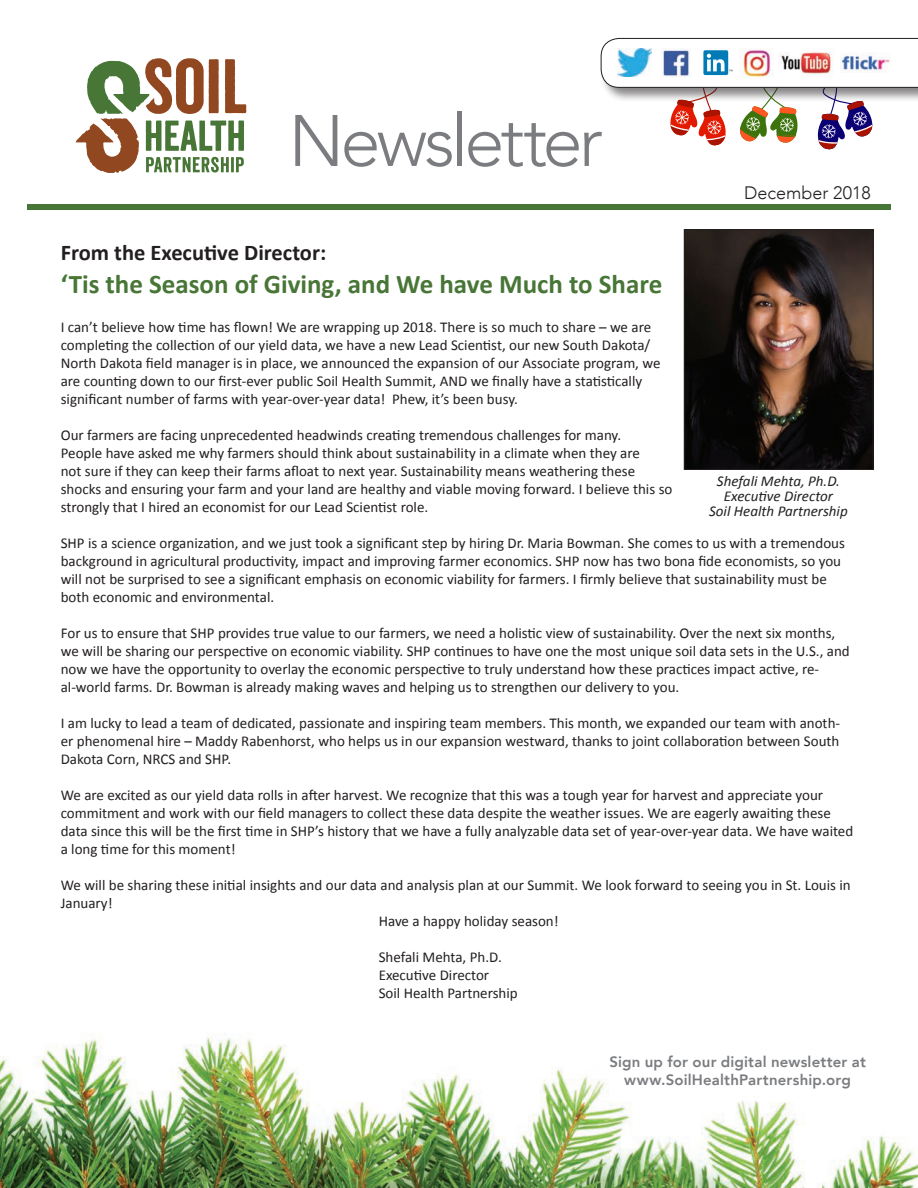
<style>
.page{position:relative;width:918px;height:1188px;background:#fff}
.page>*{position:absolute;margin:0;border:0;box-sizing:border-box;transform-origin:0 0}
.t1{font:300 72px "Avenir";letter-spacing:-.055em;color:#7a7c7f}
.t2{font:700 27px "Calibri";color:#487636}
.t3{font:700 22.5px "Calibri";color:#231f20}
.t4{font:300 18px "Avenir";color:#231f20}
.t5{font:15px/18px "Calibri";color:#231f20}
.t6{font:800 15px "Avenir";letter-spacing:.01em;color:#7a7c7f}
.t7{font:italic 15px "Calibri";color:#231f20}
</style>
<div class="page">
<img style="left:0;top:1033px;width:918px;height:155px">
<svg style="left:76px;top:58px;width:170px;height:115px"></svg>
<div style="left:27px;top:204px;width:864px;height:6px;background:#487636"></div>
<img style="left:686px;top:232px;width:185px;height:236px">
<div style="left:684px;top:230px;width:189px;height:240px;border:1px solid #231f20"></div>
<svg style="left:600px;top:38px;width:318px;height:112px"></svg>
<img style="left:740px;top:48px;width:34px;height:29px">
<p class="t1" style="left:288px;top:99px;width:316px">Newsletter</p>
<p class="t4" style="left:744px;top:183px;width:128px">December 2018</p>
<p class="t3" style="left:61px;top:237px;width:267px">From the Executive Director:</p>
<p class="t2" style="left:61px;top:264px;width:603px">‘Tis the Season of Giving, and We have Much to Share</p>
<p class="t5" style="left:61px;top:318px;width:601px">I can’t believe how time has flown! We are wrapping up 2018. There is so much to share – we are completing the collection of our yield data, we have a new Lead Scientist, our new South Dakota/ North Dakota field manager is in place, we announced the expansion of our Associate program, we are counting down to our first-ever public Soil Health Summit, AND we finally have a statistically significant number of farms with year-over-year data! Phew, it’s been busy.</p>
<p class="t5" style="left:61px;top:426px;width:613px">Our farmers are facing unprecedented headwinds creating tremendous challenges for many.<br>People have asked me why farmers should think about sustainability in a climate when they are<br>not sure if they can keep their farms afloat to next year. Sustainability means weathering these shocks and ensuring your farm and your land are healthy and viable moving forward. I believe this so strongly that I hired an economist for our Lead Scientist role.</p>
<p class="t5" style="left:61px;top:534px;width:786px">SHP is a science organization, and we just took a significant step by hiring Dr. Maria Bowman. She comes to us with a tremendous background in agricultural productivity, impact and improving farmer economics. SHP now has two bona fide economists, so you will not be surprised to see a significant emphasis on economic viability for farmers. I firmly believe that sustainability must be both economic and environmental.</p>
<p class="t5" style="left:61px;top:624px;width:791px">For us to ensure that SHP provides true value to our farmers, we need a holistic view of sustainability. Over the next six months, we will be sharing our perspective on economic viability. SHP continues to have one the most unique soil data sets in the U.S., and now we have the opportunity to overlay the economic perspective to truly understand how these practices impact active, re&shy;al-world farms. Dr. Bowman is already making waves and helping us to strengthen our delivery to you.</p>
<p class="t5" style="left:61px;top:714px;width:781px;text-align:justify">I am lucky to lead a team of dedicated, passionate and inspiring team members. This month, we expanded our team with anoth&shy;er phenomenal hire – Maddy Rabenhorst, who helps us in our expansion westward, thanks to joint collaboration between South Dakota Corn, NRCS and SHP.</p>
<p class="t5" style="left:61px;top:786px;width:794px">We are excited as our yield data rolls in after harvest. We recognize that this was a tough year for harvest and appreciate your commitment and work with our field managers to collect these data despite the weather issues. We are eagerly awaiting these data since this will be the first time in SHP’s history that we have a fully analyzable data set of year-over-year data. We have waited a long time for this moment!</p>
<p class="t5" style="left:61px;top:876px;width:792px">We will be sharing these initial insights and our data and analysis plan at our Summit. We look forward to seeing you in St. Louis in<br>January!</p>
<p class="t5" style="left:379px;top:912px;width:181px">Have a happy holiday season!</p>
<p class="t5" style="left:379px;top:948px;width:125px">Shefali Mehta, Ph.D.</p>
<p class="t5" style="left:379px;top:966px;width:141px">Executive Director<br>Soil Health Partnership</p>
<p class="t7" style="left:717px;top:471px;width:125px">Shefali Mehta, Ph.D.</p>
<p class="t7" style="left:724px;top:486px;width:111px">Executive Director</p>
<p class="t7" style="left:709px;top:501px;width:140px">Soil Health Partnership</p>
<p class="t6" style="left:609px;top:1050px;width:258px">Sign up for our digital newsletter at</p>
<p class="t6" style="left:624px;top:1068px;width:228px">www.SoilHealthPartnership.org</p>
</div>
